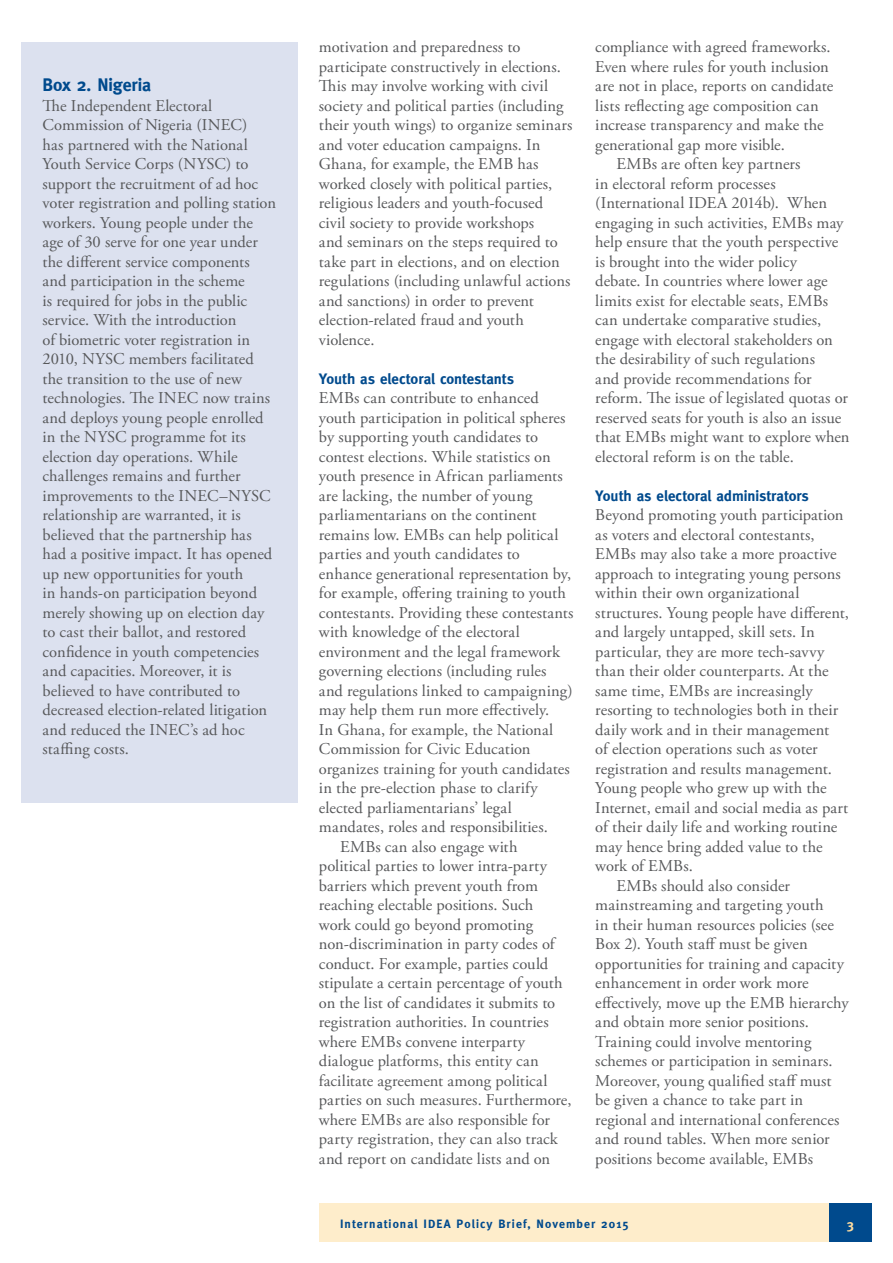
<style>
.page{position:relative;width:893px;height:1263px;background:#fff}
.page>*{position:absolute;margin:0;border:0;box-sizing:border-box;transform-origin:0 0}
.Title_level1{font:700 18px "Meta";letter-spacing:-.01em;color:#004a8d}
.Paragraph-first{font:16.5px/19.5px "Adobe Garamond Pro";letter-spacing:.005em;color:#57585a}
.Paragraph-indenting{font:16.5px/19.5px "Adobe Garamond Pro";letter-spacing:.005em;color:#57585a}
.Title_level2{font:700 15px "Meta";color:#004a8d}
.t1{font:700 13.5px "Meta";color:#fedc9f}
.t2{font:700 12px "Meta";letter-spacing:.09em;color:#004a8d}
</style>
<div class="page">
<div style="left:319px;top:1203px;width:511px;height:39px;background:#feedcb"></div>
<div style="left:829px;top:1203px;width:43px;height:39px;background:#004a8d"></div>
<div style="left:21px;top:43px;width:277px;height:760px;background:#dce1ef"></div>
<p class="Title_level1" style="left:43px;top:75px;width:110px">Box 2. Nigeria</p>
<p class="Paragraph-first" style="left:43px;top:96px;width:235px">The Independent Electoral<br>Commission of Nigeria (INEC)<br>has partnered with the National<br>Youth Service Corps (NYSC) to support the recruitment of ad hoc voter registration and polling station workers. Young people under the age of 30 serve for one year under the different service components and participation in the scheme<br>is required for jobs in the public service. With the introduction<br>of biometric voter registration in<br>2010, NYSC members facilitated the transition to the use of new technologies. The INEC now trains and deploys young people enrolled in the NYSC programme fot its election day operations. While challenges remains and further improvements to the INEC–NYSC relationship are warranted, it is believed that the partnership has had a positive impact. It has opened up new opportunities for youth<br>in hands-on participation beyond merely showing up on election day to cast their ballot, and restored confidence in youth competencies and capacities. Moreover, it is believed to have contributed to decreased election-related litigation and reduced the INEC’s ad hoc staffing costs.</p>
<p class="Paragraph-indenting" style="left:319px;top:38px;width:255px">motivation and preparedness to participate constructively in elections.<br>This may involve working with civil society and political parties (including their youth wings) to organize seminars and voter education campaigns. In Ghana, for example, the EMB has worked closely with political parties, religious leaders and youth-focused civil society to provide workshops<br>and seminars on the steps required to take part in elections, and on election regulations (including unlawful actions and sanctions) in order to prevent election-related fraud and youth violence.</p>
<p class="Title_level2" style="left:319px;top:370px;width:197px">Youth as electoral contestants</p>
<p class="Paragraph-first" style="left:319px;top:389px;width:256px">EMBs can contribute to enhanced youth participation in political spheres by supporting youth candidates to contest elections. While statistics on youth presence in African parliaments are lacking, the number of young parliamentarians on the continent remains low. EMBs can help political parties and youth candidates to enhance generational representation by, for example, offering training to youth contestants. Providing these contestants with knowledge of the electoral environment and the legal framework governing elections (including rules and regulations linked to campaigning) may help them run more effectively.<br>In Ghana, for example, the National Commission for Civic Education organizes training for youth candidates in the pre-election phase to clarify elected parliamentarians’ legal mandates, roles and responsibilities.</p>
<p class="Paragraph-indenting" style="left:319px;top:837px;width:254px;text-indent:21px">EMBs can also engage with political parties to lower intra-party barriers which prevent youth from reaching electable positions. Such<br>work could go beyond promoting non-discrimination in party codes of conduct. For example, parties could stipulate a certain percentage of youth on the list of candidates it submits to registration authorities. In countries where EMBs convene interparty dialogue platforms, this entity can facilitate agreement among political parties on such measures. Furthermore, where EMBs are also responsible for party registration, they can also track and report on candidate lists and on</p>
<p class="Paragraph-indenting" style="left:595px;top:38px;width:239px">compliance with agreed frameworks.<br>Even where rules for youth inclusion are not in place, reports on candidate lists reflecting age composition can increase transparency and make the generational gap more visible.</p>
<p class="Paragraph-indenting" style="left:595px;top:155px;width:256px;text-indent:21px">EMBs are often key partners<br>in electoral reform processes (International IDEA 2014b). When engaging in such activities, EMBs may help ensure that the youth perspective is brought into the wider policy<br>debate. In countries where lower age limits exist for electable seats, EMBs can undertake comparative studies, engage with electoral stakeholders on the desirability of such regulations<br>and provide recommendations for reform. The issue of legislated quotas or reserved seats for youth is also an issue that EMBs might want to explore when electoral reform is on the table.</p>
<p class="Title_level2" style="left:595px;top:487px;width:215px">Youth as electoral administrators</p>
<p class="Paragraph-first" style="left:595px;top:506px;width:255px">Beyond promoting youth participation as voters and electoral contestants, EMBs may also take a more proactive approach to integrating young persons within their own organizational structures. Young people have different, and largely untapped, skill sets. In particular, they are more tech-savvy than their older counterparts. At the same time, EMBs are increasingly resorting to technologies both in their daily work and in their management<br>of election operations such as voter registration and results management.<br>Young people who grew up with the Internet, email and social media as part of their daily life and working routine may hence bring added value to the work of EMBs.</p>
<p class="Paragraph-indenting" style="left:595px;top:876px;width:255px;text-indent:21px">EMBs should also consider mainstreaming and targeting youth<br>in their human resources policies (see Box 2). Youth staff must be given opportunities for training and capacity enhancement in order work more effectively, move up the EMB hierarchy and obtain more senior positions.<br>Training could involve mentoring schemes or participation in seminars.<br>Moreover, young qualified staff must be given a chance to take part in regional and international conferences and round tables. When more senior positions become available, EMBs</p>
<p class="t2" style="left:340px;top:1217px;width:290px">International IDEA Policy Brief, November 2015</p>
<p class="t1" style="left:847px;top:1216px;width:9px">3</p>
</div>
